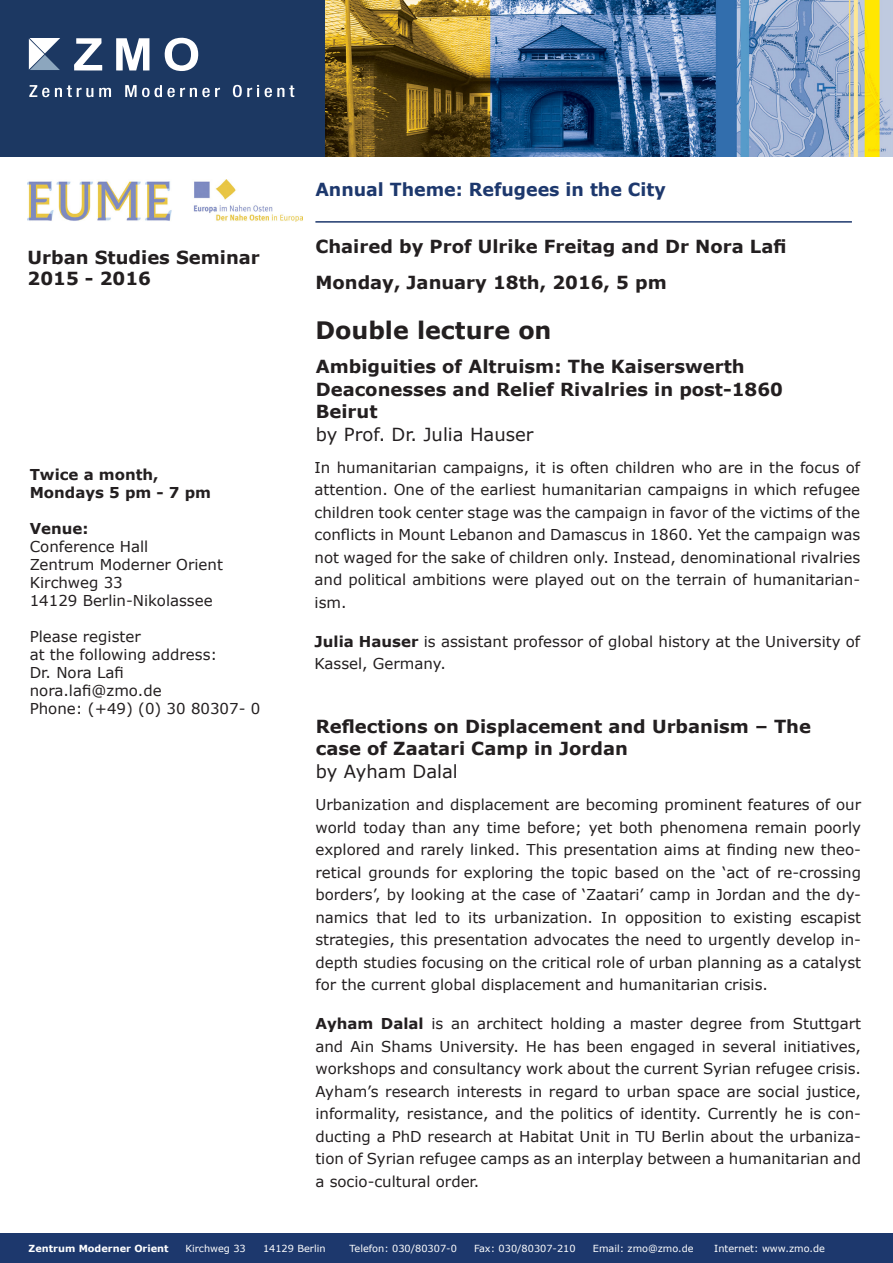
<style>
.page{position:relative;width:893px;height:1263px;background:#fff}
.page>*{position:absolute;margin:0;border:0;box-sizing:border-box;transform-origin:0 0}
.Überschrift1{font:700 24px "Verdana";color:#231f20}
.Unterüber2{font:700 18px/22.5px "Verdana";color:#231f20}
.Überschrift1-2{font:700 18px "Verdana";color:#231f20}
.Unterüber2-2{font:18px "Verdana";color:#231f20}
.Überschrift1-3{font:700 18px "Verdana";color:#1d386d}
.t1{font:15px/22.5px "Verdana";color:#231f20;text-align:justify}
.t2{font:700 15px "Verdana";color:#231f20}
.t3{font:9.75px "Verdana";color:#fff}
.t4{font:700 9.75px "Verdana";color:#fff}
.s1{font-weight:700}
</style>
<div class="page">
<div style="left:0;top:1233px;width:893px;height:30px;background:#1d386d"></div>
<img style="left:325px;top:0;width:568px;height:156px">
<div style="left:0;top:0;width:325px;height:156px;background:#1c3862"></div>
<svg style="left:74px;top:38px;width:28px;height:33px"></svg>
<svg style="left:116px;top:38px;width:33px;height:33px"></svg>
<svg style="left:164px;top:38px;width:34px;height:33px"></svg>
<svg style="left:99px;top:87px;width:12px;height:10px"></svg>
<svg style="left:29px;top:85px;width:64px;height:13px"></svg>
<svg style="left:232px;top:85px;width:62px;height:13px"></svg>
<svg style="left:29px;top:38px;width:31px;height:32px"></svg>
<svg style="left:125px;top:85px;width:95px;height:13px"></svg>
<img style="left:28px;top:180px;width:274px;height:41px">
<hr style="left:315px;top:221px;width:537px;height:2px;background:#1d386d">
<p class="Überschrift1-2" style="left:28px;top:244px;width:234px">Urban Studies Seminar</p>
<p class="Überschrift1-2" style="left:28px;top:266px;width:125px">2015 - 2016</p>
<p class="t2" style="left:30px;top:464px;width:130px">Twice a month,</p>
<p class="t2" style="left:30px;top:482px;width:183px">Mondays 5 pm - 7 pm</p>
<p class="t2" style="left:30px;top:518px;width:60px">Venue:</p>
<p class="t1" style="left:30px;top:535px;width:120px">Conference Hall</p>
<p class="t1" style="left:30px;top:553px;width:195px">Zentrum Moderner Orient</p>
<p class="t1" style="left:30px;top:571px;width:95px">Kirchweg 33</p>
<p class="t1" style="left:30px;top:589px;width:184px">14129 Berlin-Nikolassee</p>
<p class="t1" style="left:30px;top:628px;width:189px;line-height:18px">Please register<br>at the following address:</p>
<p class="t1" style="left:30px;top:661px;width:96px">Dr. Nora Lafi</p>
<p class="t1" style="left:30px;top:679px;width:133px">nora.lafi@zmo.de</p>
<p class="t1" style="left:30px;top:697px;width:232px">Phone: (+49) (0) 30 80307- 0</p>
<p class="Überschrift1-3" style="left:315px;top:176px;width:352px">Annual Theme: Refugees in the City</p>
<p class="Überschrift1-2" style="left:315px;top:234px;width:473px">Chaired by Prof Ulrike Freitag and Dr Nora Lafi</p>
<p class="Unterüber2" style="left:315px;top:271px;width:353px">Monday, January 18th, 2016, 5 pm</p>
<p class="Überschrift1" style="left:315px;top:314px;width:238px">Double lecture on</p>
<p class="Unterüber2" style="left:316px;top:355px;width:469px">Ambiguities of Altruism: The Kaiserswerth<br>Deaconesses and Relief Rivalries in post-1860<br>Beirut</p>
<p class="Unterüber2-2" style="left:316px;top:422px;width:219px">by Prof. Dr. Julia Hauser</p>
<p class="t1" style="left:315px;top:456px;width:547px">In humanitarian campaigns, it is often children who are in the focus of attention. One of the earliest humanitarian campaigns in which refugee children took center stage was the campaign in favor of the victims of the conflicts in Mount Lebanon and Damascus in 1860. Yet the campaign was not waged for the sake of children only. Instead, denominational rivalries and political ambitions were played out on the terrain of humanitarian&shy;ism.</p>
<p class="t1" style="left:315px;top:630px;width:547px"><span class="s1">Julia Hauser</span> is assistant professor of global history at the University of<br>Kassel, Germany.</p>
<p class="Unterüber2" style="left:316px;top:715px;width:497px">Reflections on Displacement and Urbanism – The case of Zaatari Camp in Jordan</p>
<p class="Unterüber2-2" style="left:316px;top:759px;width:144px">by Ayham Dalal</p>
<p class="t1" style="left:315px;top:793px;width:547px">Urbanization and displacement are becoming prominent features of our world today than any time before; yet both phenomena remain poorly explored and rarely linked. This presentation aims at finding new theo&shy;retical grounds for exploring the topic based on the ‘act of re-crossing borders’, by looking at the case of ‘Zaatari’ camp in Jordan and the dy&shy;namics that led to its urbanization. In opposition to existing escapist strategies, this presentation advocates the need to urgently develop in&shy;depth studies focusing on the critical role of urban planning as a catalyst for the current global displacement and humanitarian crisis.</p>
<p class="t1" style="left:315px;top:1012px;width:547px"><span class="s1">Ayham Dalal</span> is an architect holding a master degree from Stuttgart and Ain Shams University. He has been engaged in several initiatives, workshops and consultancy work about the current Syrian refugee crisis.<br>Ayham’s research interests in regard to urban space are social justice, informality, resistance, and the politics of identity. Currently he is con&shy;ducting a PhD research at Habitat Unit in TU Berlin about the urbaniza&shy;tion of Syrian refugee camps as an interplay between a humanitarian and a socio-cultural order.</p>
<p class="t4" style="left:29px;top:1241px;width:142px">Zentrum Moderner Orient</p>
<p class="t3" style="left:185px;top:1241px;width:62px">Kirchweg 33</p>
<p class="t3" style="left:263px;top:1241px;width:64px">14129 Berlin</p>
<p class="t3" style="left:350px;top:1241px;width:109px">Telefon: 030/80307-0</p>
<p class="t3" style="left:474px;top:1241px;width:103px">Fax: 030/80307-210</p>
<p class="t3" style="left:593px;top:1241px;width:102px">Email: zmo@zmo.de</p>
<p class="t3" style="left:714px;top:1241px;width:112px">Internet: www.zmo.de</p>
</div>
